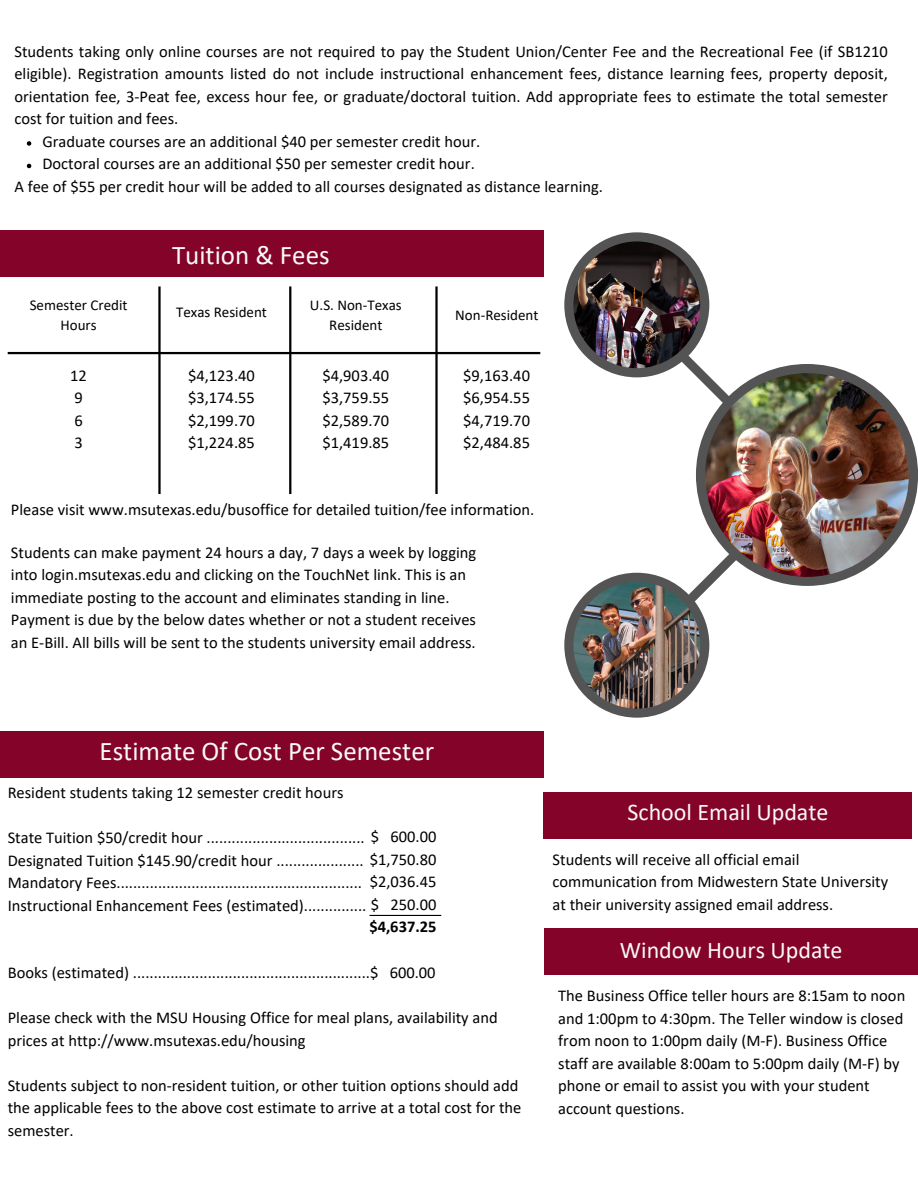
<style>
.page{position:relative;width:918px;height:1188px;background:#fff}
.page>*{position:absolute;margin:0;border:0;box-sizing:border-box;transform-origin:0 0}
.t1{font:27px "Calibri";color:#f9f9f9}
.t2{font:24px "Calibri";color:#f9f9f9}
.t3{font:16.5px/22.5px "Calibri";color:#000}
.t4{font:700 16.5px "Calibri";color:#000}
.t5{font:15px/20.2px "Calibri";color:#000;text-align:center}
</style>
<div class="page">
<div style="left:0;top:731px;width:544px;height:47px;background:#840329"></div>
<hr style="left:370px;top:915px;width:71px;height:1px;background:#000">
<svg style="left:564px;top:232px;width:354px;height:486px"></svg>
<img style="left:573px;top:582px;width:127px;height:127px;border-radius:50%">
<img style="left:573px;top:241px;width:127px;height:127px">
<img style="left:705px;top:373px;width:204px;height:204px;border-radius:50%">
<div style="left:544px;top:792px;width:368px;height:47px;background:#840329"></div>
<div style="left:0;top:230px;width:544px;height:47px;background:#840329"></div>
<hr style="left:289px;top:286px;width:2px;height:208px;background:#000">
<hr style="left:435px;top:286px;width:3px;height:208px;background:#000">
<hr style="left:158px;top:286px;width:3px;height:208px;background:#000">
<hr style="left:8px;top:352px;width:532px;height:2px;background:#000">
<div style="left:544px;top:929px;width:374px;height:46px;background:#840329"></div>
<svg style="left:27px;top:141px;width:4px;height:5px"></svg>
<svg style="left:27px;top:164px;width:4px;height:4px"></svg>
<p class="t3" style="left:14px;top:41px;width:875px">Students taking only online courses are not required to pay the Student Union/Center Fee and the Recreational Fee (if SB1210</p>
<p class="t3" style="left:14px;top:64px;width:875px">eligible). Registration amounts listed do not include instructional enhancement fees, distance learning fees, property deposit,</p>
<p class="t3" style="left:14px;top:86px;width:875px">orientation fee, 3-Peat fee, excess hour fee, or graduate/doctoral tuition. Add appropriate fees to estimate the total semester</p>
<p class="t3" style="left:14px;top:109px;width:165px">cost for tuition and fees.</p>
<p class="t3" style="left:42px;top:131px;width:439px">Graduate courses are an additional $40 per semester credit hour.</p>
<p class="t3" style="left:42px;top:154px;width:434px">Doctoral courses are an additional $50 per semester credit hour.</p>
<p class="t3" style="left:14px;top:176px;width:590px">A fee of $55 per credit hour will be added to all courses designated as distance learning.</p>
<h1 class="t1" style="left:172px;top:243px;width:159px">Tuition &amp; Fees</h1>
<p class="t5" style="left:30px;top:296px;width:99px">Semester Credit<br>Hours</p>
<p class="t5" style="left:310px;top:296px;width:93px">U.S. Non-Texas<br>Resident</p>
<p class="t3" style="left:70px;top:365px;width:18px">12<br>9<br>6<br>3</p>
<p class="t3" style="left:188px;top:365px;width:68px;text-align:justify">$4,123.40 $3,174.55 $2,199.70 $1,224.85</p>
<p class="t3" style="left:322px;top:365px;width:68px;text-align:justify">$4,903.40 $3,759.55 $2,589.70 $1,419.85</p>
<p class="t5" style="left:176px;top:304px;width:92px">Texas Resident</p>
<p class="t5" style="left:455px;top:306px;width:85px">Non-Resident</p>
<p class="t3" style="left:463px;top:365px;width:68px;text-align:justify">$9,163.40 $6,954.55 $4,719.70 $2,484.85</p>
<p class="t3" style="left:11px;top:500px;width:525px">Please visit www.msutexas.edu/busoffice for detailed tuition/fee information.</p>
<p class="t3" style="left:11px;top:542px;width:467px">Students can make payment 24 hours a day, 7 days a week by logging into login.msutexas.edu and clicking on the TouchNet link. This is an immediate posting to the account and eliminates standing in line.<br>Payment is due by the below dates whether or not a student receives an E-Bill. All bills will be sent to the students university email address.</p>
<h1 class="t1" style="left:100px;top:740px;width:336px">Estimate Of Cost Per Semester</h1>
<p class="t3" style="left:8px;top:783px;width:337px">Resident students taking 12 semester credit hours</p>
<p class="t3" style="left:8px;top:828px;width:430px">State Tuition $50/credit hour ...................................... $ 600.00<br>Designated Tuition $145.90/credit hour ..................... $1,750.80<br>Mandatory Fees...........................................................<br>Instructional Enhancement Fees (estimated)............... $ 250.00</p>
<p class="t3" style="left:370px;top:872px;width:68px">$2,036.45</p>
<p class="t4" style="left:369px;top:920px;width:69px">$4,637.25</p>
<p class="t3" style="left:8px;top:963px;width:429px">Books (estimated) .........................................................$ 600.00</p>
<p class="t3" style="left:8px;top:1008px;width:492px">Please check with the MSU Housing Office for meal plans, availability and prices at http://www.msutexas.edu/housing</p>
<p class="t3" style="left:8px;top:1076px;width:515px">Students subject to non-resident tuition, or other tuition options should add the applicable fees to the above cost estimate to arrive at a total cost for the semester.</p>
<h2 class="t2" style="left:628px;top:802px;width:202px">School Email Update</h2>
<p class="t3" style="left:553px;top:849px;width:337px">Students will receive all official email communication from Midwestern State University at their university assigned email address.</p>
<h2 class="t2" style="left:620px;top:940px;width:224px">Window Hours Update</h2>
<p class="t3" style="left:558px;top:986px;width:349px">The Business Office teller hours are 8:15am to noon and 1:00pm to 4:30pm. The Teller window is closed from noon to 1:00pm daily (M-F). Business Office staff are available 8:00am to 5:00pm daily (M-F) by phone or email to assist you with your student account questions.</p>
</div>
